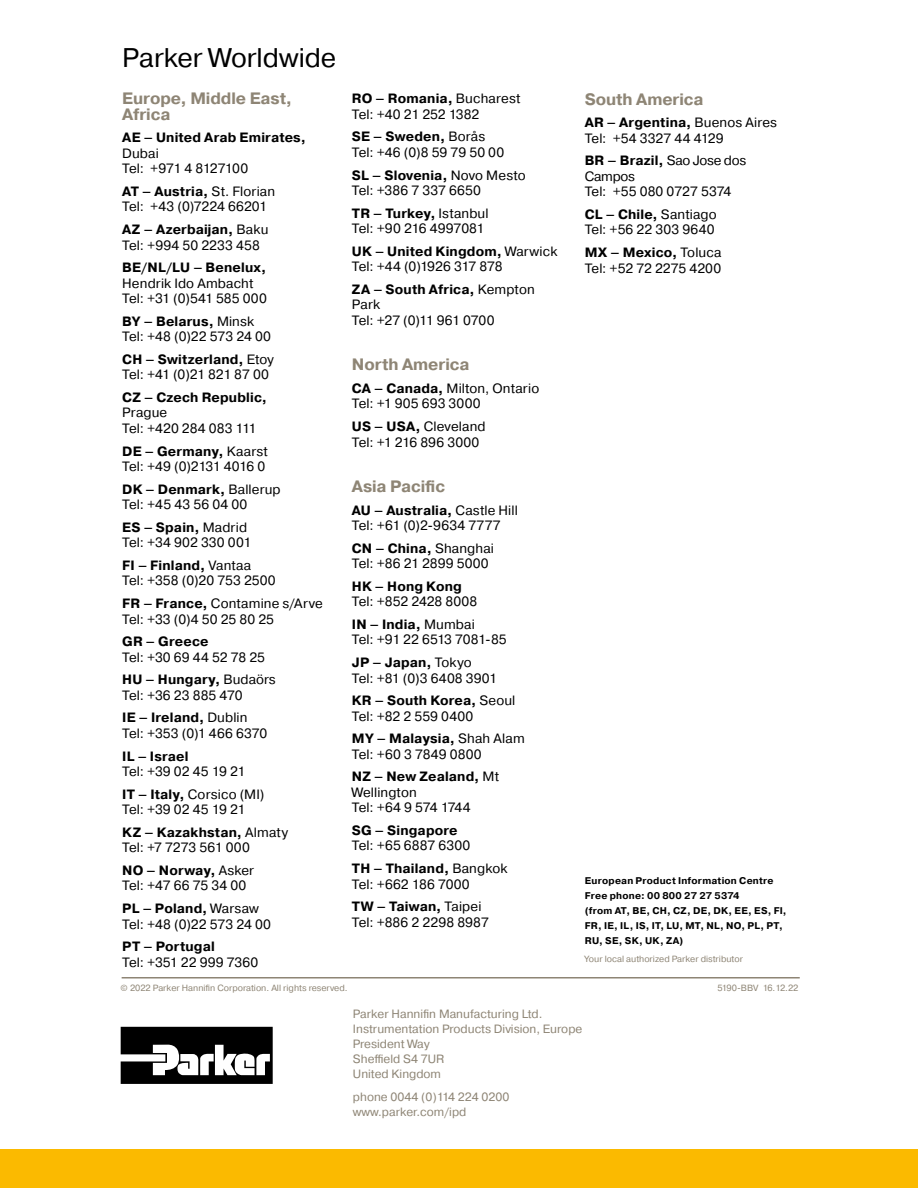
<style>
.page{position:relative;width:918px;height:1188px;background:#fff}
.page>*{position:absolute;margin:0;border:0;box-sizing:border-box;transform-origin:0 0}
.t1{font:27px "Pragmatica";letter-spacing:-.005em;color:#000}
.t2{font:700 16.5px/15.5px "Pragmatica";letter-spacing:-.005em;color:#8e8575}
.t3{font:13.5px/15.5px "Pragmatica";letter-spacing:.01em;color:#000}
.t4{font:700 13.5px "Pragmatica";letter-spacing:.01em;color:#000}
.t5{font:13.5px/15.5px "Pragmatica";letter-spacing:-.015em;color:#000}
.t6{font:13.5px/15.5px "Pragmatica";letter-spacing:-.035em;color:#000}
.t7{font:13.5px/22.6px "Pragmatica";letter-spacing:-.01em;color:#000}
.t8{font:12px/15px "Pragmatica";color:#8e8575}
.t9{font:700 9.75px/15px "Pragmatica";letter-spacing:.025em;color:#000}
.t10{font:9px "Pragmatica";color:#8e8575}
.t11{font:9px "Pragmatica";letter-spacing:-.03em;color:#8e8575}
.s1{font-weight:700}
</style>
<div class="page">
<svg style="left:121px;top:1027px;width:152px;height:57px"></svg>
<hr style="left:122px;top:977px;width:678px;height:2px;background:#8e8575">
<div style="left:0;top:1149px;width:918px;height:39px;background:#fbba00"></div>
<h1 class="t1" style="left:122px;top:41px;width:216px">Parker Worldwide</h1>
<p class="t2" style="left:122px;top:91px;width:171px">Europe, Middle East,<br>Africa</p>
<p class="t4" style="left:122px;top:129px;width:185px">AE – United Arab Emirates,</p>
<p class="t3" style="left:122px;top:146px;width:127px">Dubai<br>Tel: +971 4 8127100</p>
<p class="t3" style="left:122px;top:184px;width:154px"><span class="s1">AT – Austria,</span> St. Florian<br>Tel: +43 (0)7224 66201</p>
<p class="t3" style="left:122px;top:222px;width:148px"><span class="s1">AZ – Azerbaijan,</span> Baku<br>Tel: +994 50 2233 458</p>
<p class="t4" style="left:122px;top:259px;width:146px">BE/NL/LU – Benelux,</p>
<p class="t3" style="left:122px;top:276px;width:146px">Hendrik Ido Ambacht<br>Tel: +31 (0)541 585 000</p>
<p class="t3" style="left:122px;top:314px;width:150px"><span class="s1">BY – Belarus,</span> Minsk<br>Tel: +48 (0)22 573 24 00</p>
<p class="t5" style="left:122px;top:352px;width:153px"><span class="s1">CH – Switzerland,</span> Etoy<br>Tel: +41 (0)21 821 87 00</p>
<p class="t4" style="left:122px;top:389px;width:146px">CZ – Czech Republic,</p>
<p class="t3" style="left:122px;top:405px;width:136px">Prague<br>Tel: +420 284 083 111</p>
<p class="t6" style="left:122px;top:444px;width:147px"><span class="s1">DE – Germany,</span> Kaarst<br>Tel: +49 (0)2131 4016 0</p>
<p class="t3" style="left:122px;top:482px;width:160px"><span class="s1">DK – Denmark,</span> Ballerup<br>Tel: +45 43 56 04 00</p>
<p class="t3" style="left:122px;top:520px;width:130px"><span class="s1">ES – Spain,</span> Madrid<br>Tel: +34 902 330 001</p>
<p class="t3" style="left:122px;top:558px;width:155px"><span class="s1">FI – Finland,</span> Vantaa<br>Tel: +358 (0)20 753 2500</p>
<p class="t3" style="left:122px;top:596px;width:202px"><span class="s1">FR – France,</span> Contamine s/Arve<br>Tel: +33 (0)4 50 25 80 25</p>
<p class="t4" style="left:122px;top:633px;width:88px">GR – Greece</p>
<p class="t3" style="left:122px;top:646px;width:155px;line-height:22.6px">Tel: +30 69 44 52 78 25<br><span class="s1">HU – Hungary,</span> Budaörs</p>
<p class="t3" style="left:122px;top:684px;width:127px;line-height:22.6px">Tel: +36 23 885 470<br><span class="s1">IE – Ireland,</span> Dublin</p>
<p class="t3" style="left:122px;top:726px;width:147px">Tel: +353 (0)1 466 6370</p>
<p class="t4" style="left:122px;top:747px;width:68px">IL – Israel</p>
<p class="t3" style="left:122px;top:760px;width:144px;line-height:22.6px">Tel: +39 02 45 19 21<br><span class="s1">IT – Italy,</span> Corsico (MI)</p>
<p class="t3" style="left:122px;top:799px;width:167px;line-height:22.6px">Tel: +39 02 45 19 21<br><span class="s1">KZ – Kazakhstan,</span> Almaty</p>
<p class="t3" style="left:122px;top:837px;width:133px;line-height:22.6px">Tel: +7 7273 561 000<br><span class="s1">NO – Norway,</span> Asker</p>
<p class="t3" style="left:122px;top:875px;width:138px;line-height:22.6px">Tel: +47 66 75 34 00<br><span class="s1">PL – Poland,</span> Warsaw</p>
<p class="t3" style="left:122px;top:917px;width:150px">Tel: +48 (0)22 573 24 00</p>
<p class="t4" style="left:122px;top:938px;width:94px">PT – Portugal</p>
<p class="t3" style="left:122px;top:955px;width:138px">Tel: +351 22 999 7360</p>
<p class="t3" style="left:352px;top:91px;width:170px"><span class="s1">RO – Romania,</span> Bucharest<br>Tel: +40 21 252 1382</p>
<p class="t3" style="left:352px;top:129px;width:154px"><span class="s1">SE – Sweden,</span> Borås<br>Tel: +46 (0)8 59 79 50 00</p>
<p class="t3" style="left:352px;top:168px;width:175px"><span class="s1">SL – Slovenia,</span> Novo Mesto<br>Tel: +386 7 337 6650</p>
<p class="t3" style="left:352px;top:206px;width:138px"><span class="s1">TR – Turkey,</span> Istanbul<br>Tel: +90 216 4997081</p>
<p class="t3" style="left:352px;top:244px;width:207px"><span class="s1">UK – United Kingdom,</span> Warwick<br>Tel: +44 (0)1926 317 878</p>
<p class="t3" style="left:352px;top:282px;width:184px"><span class="s1">ZA – South Africa,</span> Kempton<br>Park<br>Tel: +27 (0)11 961 0700</p>
<p class="t2" style="left:352px;top:357px;width:119px">North America</p>
<p class="t3" style="left:352px;top:381px;width:189px"><span class="s1">CA – Canada,</span> Milton, Ontario<br>Tel: +1 905 693 3000</p>
<p class="t3" style="left:352px;top:419px;width:135px"><span class="s1">US – USA,</span> Cleveland<br>Tel: +1 216 896 3000</p>
<p class="t2" style="left:352px;top:479px;width:95px">Asia Pacific</p>
<p class="t3" style="left:352px;top:502px;width:167px"><span class="s1">AU – Australia,</span> Castle Hill<br>Tel: +61 (0)2-9634 7777</p>
<p class="t3" style="left:352px;top:541px;width:144px"><span class="s1">CN – China,</span> Shanghai<br>Tel: +86 21 2899 5000</p>
<p class="t4" style="left:352px;top:577px;width:111px">HK – Hong Kong</p>
<p class="t3" style="left:352px;top:591px;width:127px;line-height:22.6px">Tel: +852 2428 8008<br><span class="s1">IN – India,</span> Mumbai</p>
<p class="t7" style="left:352px;top:629px;width:156px">Tel: +91 22 6513 7081-85<br><span class="s1">JP – Japan,</span> Tokyo</p>
<p class="t3" style="left:352px;top:667px;width:165px;line-height:22.6px">Tel: +81 (0)3 6408 3901<br><span class="s1">KR – South Korea,</span> Seoul</p>
<p class="t3" style="left:352px;top:705px;width:174px;line-height:22.6px">Tel: +82 2 559 0400<br><span class="s1">MY – Malaysia,</span> Shah Alam</p>
<p class="t3" style="left:352px;top:743px;width:149px;line-height:22.6px">Tel: +60 3 7849 0800<br><span class="s1">NZ – New Zealand,</span> Mt</p>
<p class="t3" style="left:352px;top:785px;width:120px">Wellington<br>Tel: +64 9 574 1744</p>
<p class="t4" style="left:352px;top:822px;width:107px">SG – Singapore</p>
<p class="t3" style="left:352px;top:835px;width:157px;line-height:22.6px">Tel: +65 6887 6300<br><span class="s1">TH – Thailand,</span> Bangkok</p>
<p class="t3" style="left:352px;top:873px;width:131px;line-height:22.6px">Tel: +662 186 7000<br><span class="s1">TW – Taiwan,</span> Taipei</p>
<p class="t3" style="left:352px;top:915px;width:138px">Tel: +886 2 2298 8987</p>
<p class="t2" style="left:585px;top:91px;width:120px">South America</p>
<p class="t3" style="left:585px;top:115px;width:194px"><span class="s1">AR – Argentina,</span> Buenos Aires<br>Tel: +54 3327 44 4129</p>
<p class="t3" style="left:585px;top:153px;width:163px"><span class="s1">BR – Brazil,</span> Sao Jose dos<br>Campos<br>Tel: +55 080 0727 5374</p>
<p class="t3" style="left:585px;top:207px;width:134px"><span class="s1">CL – Chile,</span> Santiago<br>Tel: +56 22 303 9640</p>
<p class="t3" style="left:585px;top:245px;width:138px"><span class="s1">MX – Mexico,</span> Toluca<br>Tel: +52 72 2275 4200</p>
<p class="t9" style="left:585px;top:873px;width:203px">European Product Information Centre<br>Free phone: 00 800 27 27 5374<br>(from AT, BE, CH, CZ, DE, DK, EE, ES, FI,<br>FR, IE, IL, IS, IT, LU, MT, NL, NO, PL, PT,<br>RU, SE, SK, UK, ZA)</p>
<p class="t10" style="left:585px;top:953px;width:160px">Your local authorized Parker distributor</p>
<p class="t10" style="left:121px;top:982px;width:228px">© 2022 Parker Hannifin Corporation. All rights reserved.</p>
<p class="t11" style="left:717px;top:982px;width:83px">5190-BBV 16.12.22</p>
<p class="t8" style="left:353px;top:1007px;width:231px">Parker Hannifin Manufacturing Ltd.<br>Instrumentation Products Division, Europe<br>President Way<br>Sheffield S4 7UR<br>United Kingdom</p>
<p class="t8" style="left:353px;top:1090px;width:158px">phone 0044 (0)114 224 0200 www.parker.com/ipd</p>
</div>
